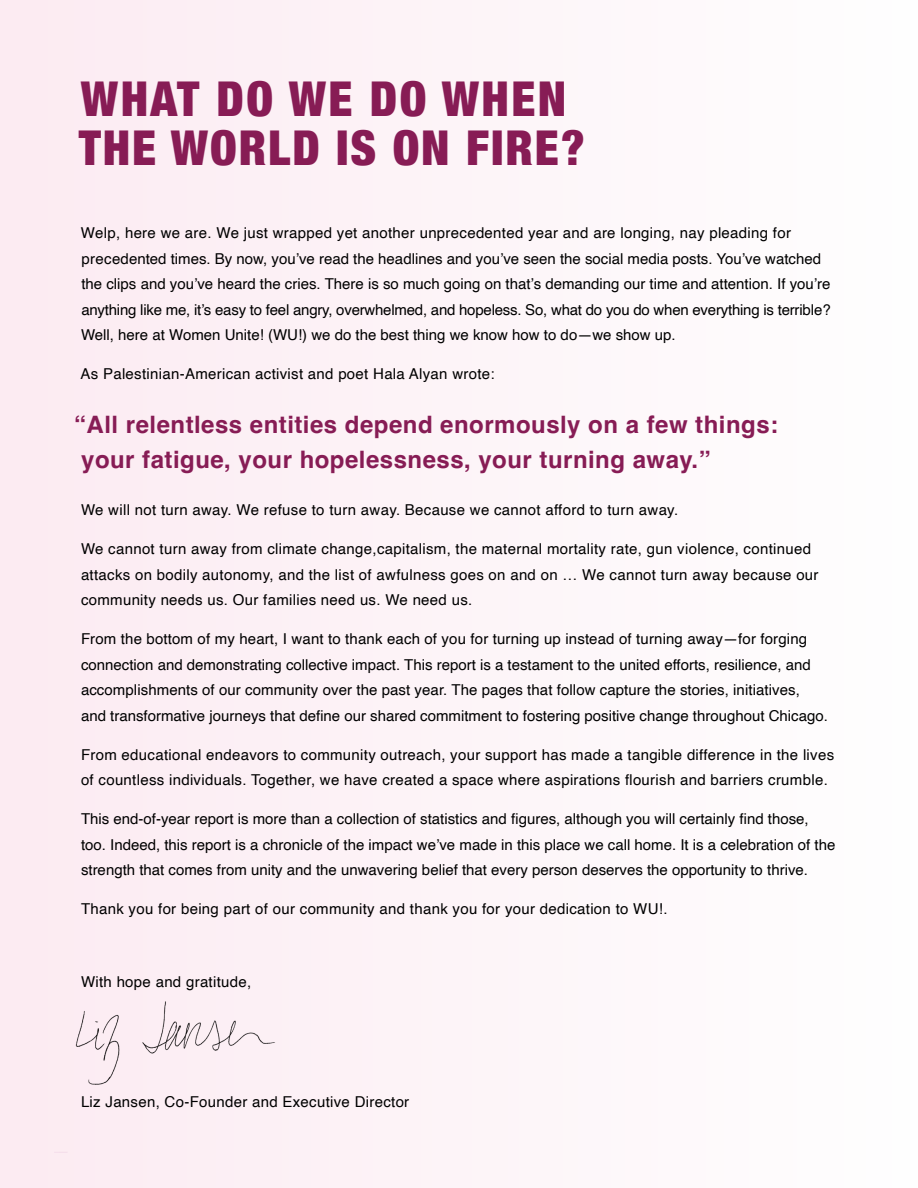
<style>
.page{position:relative;width:918px;height:1188px;background:#fdf4f8}
.page>*{position:absolute;margin:0;border:0;box-sizing:border-box;transform-origin:0 0}
.t1{font:900 condensed 48px/49.5px "Helvetica Neue";letter-spacing:.04em;color:#871c55}
.t2{font:700 24px/34.5px "Helvetica";letter-spacing:.02em;color:#871c55}
.t3{font:15px/25.5px "Helvetica";letter-spacing:.005em;color:#000}
</style>
<div class="page">
<img style="left:75px;top:1001px;width:200px;height:84px">
<h1 class="t1" style="left:79px;top:71px;width:508px">WHAT DO WE DO WHEN<br>THE WORLD IS ON FIRE?</h1>
<p class="t3" style="left:81px;top:220px;width:751px">Welp, here we are. We just wrapped yet another unprecedented year and are longing, nay pleading for precedented times. By now, you’ve read the headlines and you’ve seen the social media posts. You’ve watched the clips and you’ve heard the cries. There is so much going on that’s demanding our time and attention. If you’re anything like me, it’s easy to feel angry, overwhelmed, and hopeless. So, what do you do when everything is terrible?<br>Well, here at Women Unite! (WU!) we do the best thing we know how to do—we show up.</p>
<p class="t3" style="left:81px;top:361px;width:416px">As Palestinian-American activist and poet Hala Alyan wrote:</p>
<h2 class="t2" style="left:74px;top:410px;width:706px">“All relentless entities depend enormously on a few things: your fatigue, your hopelessness, your turning away.”</h2>
<p class="t3" style="left:81px;top:498px;width:599px">We will not turn away. We refuse to turn away. Because we cannot afford to turn away.</p>
<p class="t3" style="left:81px;top:537px;width:739px">We cannot turn away from climate change,capitalism, the maternal mortality rate, gun violence, continued attacks on bodily autonomy, and the list of awfulness goes on and on … We cannot turn away because our community needs us. Our families need us. We need us.</p>
<p class="t3" style="left:81px;top:627px;width:749px">From the bottom of my heart, I want to thank each of you for turning up instead of turning away—for forging connection and demonstrating collective impact. This report is a testament to the united efforts, resilience, and accomplishments of our community over the past year. The pages that follow capture the stories, initiatives, and transformative journeys that define our shared commitment to fostering positive change throughout Chicago.</p>
<p class="t3" style="left:81px;top:742px;width:755px">From educational endeavors to community outreach, your support has made a tangible difference in the lives of countless individuals. Together, we have created a space where aspirations flourish and barriers crumble.</p>
<p class="t3" style="left:81px;top:807px;width:756px">This end-of-year report is more than a collection of statistics and figures, although you will certainly find those, too. Indeed, this report is a chronicle of the impact we’ve made in this place we call home. It is a celebration of the strength that comes from unity and the unwavering belief that every person deserves the opportunity to thrive.</p>
<p class="t3" style="left:81px;top:897px;width:588px">Thank you for being part of our community and thank you for your dedication to WU!.</p>
<p class="t3" style="left:81px;top:969px;width:172px">With hope and gratitude,</p>
<p class="t3" style="left:81px;top:1089px;width:330px">Liz Jansen, Co-Founder and Executive Director</p>
</div>
